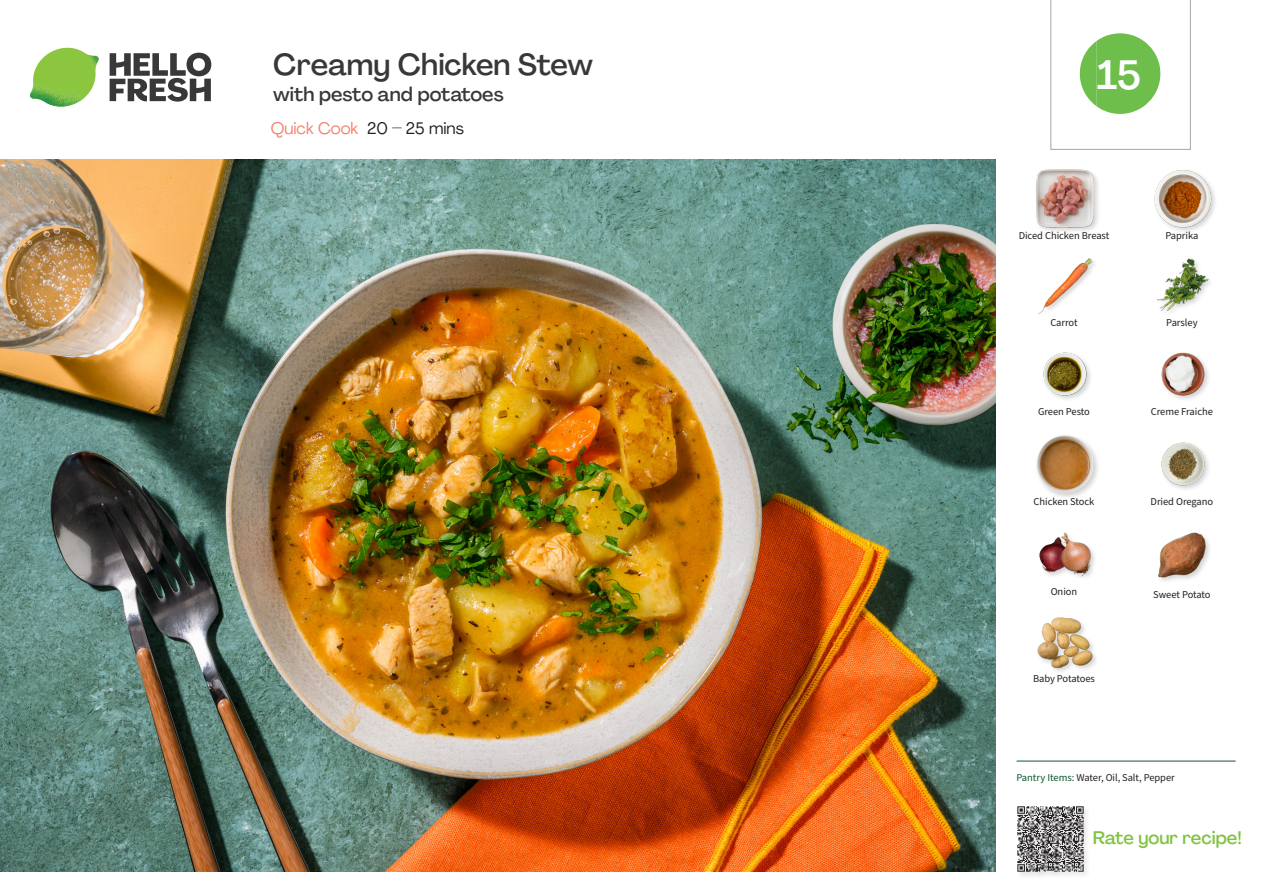
<style>
.page{position:relative;width:1263px;height:893px;background:#fff}
.page>*{position:absolute;margin:0;border:0;box-sizing:border-box;transform-origin:0 0}
._24_Recipe_Nr_Bag{font:500 40.5px "Agrandir";color:#fff}
._15_Titel_UK{font:500 30px "Agrandir";letter-spacing:-.005em;color:#383839}
._15_Titel_UK-2{font:500 19.5px "Agrandir";color:#383839}
.t1{font:500 18px "Agrandir";color:#81c340}
._02_Box_Type{font:16.5px "Agrandir";color:#f4806e}
._18_FRONT_ingredients_UK{font:10.5px "Source Sans Pro";letter-spacing:-.005em;color:#231f20}
.t2{font:10.5px "Source Sans Variable";letter-spacing:-.005em;color:#231f20}
.s1{color:#231f20}
.s2{font-family:"Source Sans Pro";color:#0e572c}
</style>
<div class="page">
<svg style="left:110px;top:53px;width:101px;height:49px"></svg>
<img style="left:30px;top:48px;width:69px;height:59px">
<img style="left:0;top:159px;width:995px;height:713px">
<hr style="left:1016px;top:761px;width:219px;height:1px;background:#0e572c">
<div style="left:1017px;top:805px;width:74px;height:74px;background:#f9f9f9"></div>
<img style="left:1017px;top:806px;width:69px;height:69px">
<div style="left:1153px;top:169px;width:65px;height:65px;background:#231f20;opacity:.2"></div>
<img style="left:1154px;top:170px;width:58px;height:57px">
<div style="left:1035px;top:169px;width:65px;height:65px;background:#231f20;opacity:.2"></div>
<img style="left:1036px;top:170px;width:58px;height:57px">
<img style="left:1156px;top:258px;width:54px;height:53px">
<img style="left:1038px;top:258px;width:56px;height:56px">
<img style="left:1161px;top:352px;width:47px;height:48px">
<img style="left:1043px;top:352px;width:48px;height:47px">
<img style="left:1161px;top:442px;width:48px;height:47px">
<div style="left:1035px;top:434px;width:65px;height:66px;background:#231f20;opacity:.2"></div>
<img style="left:1036px;top:435px;width:58px;height:58px">
<img style="left:1039px;top:532px;width:55px;height:45px">
<div style="left:1036px;top:616px;width:63px;height:59px;background:#231f20;opacity:.2"></div>
<img style="left:1036px;top:616px;width:58px;height:54px">
<img style="left:1158px;top:532px;width:52px;height:49px">
<svg style="left:1050px;top:0;width:141px;height:150px"></svg>
<p class="_15_Titel_UK" style="left:273px;top:46px;width:321px">Creamy Chicken Stew</p>
<p class="_15_Titel_UK-2" style="left:273px;top:82px;width:232px">with pesto and potatoes</p>
<p class="_02_Box_Type" style="left:271px;top:118px;width:195px">Quick Cook <span class="s1">20 – 25 mins</span></p>
<p class="_24_Recipe_Nr_Bag" style="left:1097px;top:50px;width:46px">15</p>
<p class="_18_FRONT_ingredients_UK" style="left:1019px;top:229px;width:92px">Diced Chicken Breast</p>
<p class="_18_FRONT_ingredients_UK" style="left:1165px;top:229px;width:34px">Paprika</p>
<p class="_18_FRONT_ingredients_UK" style="left:1050px;top:316px;width:29px">Carrot</p>
<p class="_18_FRONT_ingredients_UK" style="left:1166px;top:316px;width:33px">Parsley</p>
<p class="_18_FRONT_ingredients_UK" style="left:1038px;top:404px;width:53px">Green Pesto</p>
<p class="_18_FRONT_ingredients_UK" style="left:1151px;top:404px;width:64px">Creme Fraiche</p>
<p class="_18_FRONT_ingredients_UK" style="left:1033px;top:495px;width:62px">Chicken Stock</p>
<p class="_18_FRONT_ingredients_UK" style="left:1150px;top:495px;width:64px">Dried Oregano</p>
<p class="_18_FRONT_ingredients_UK" style="left:1051px;top:585px;width:28px">Onion</p>
<p class="_18_FRONT_ingredients_UK" style="left:1153px;top:587px;width:59px">Sweet Potato</p>
<p class="_18_FRONT_ingredients_UK" style="left:1033px;top:671px;width:63px">Baby Potatoes</p>
<p class="t2" style="left:1016px;top:771px;width:160px"><span class="s2">Pantry Items:</span> Water, Oil, Salt, Pepper</p>
<h3 class="t1" style="left:1093px;top:827px;width:150px">Rate your recipe!</h3>
</div>
